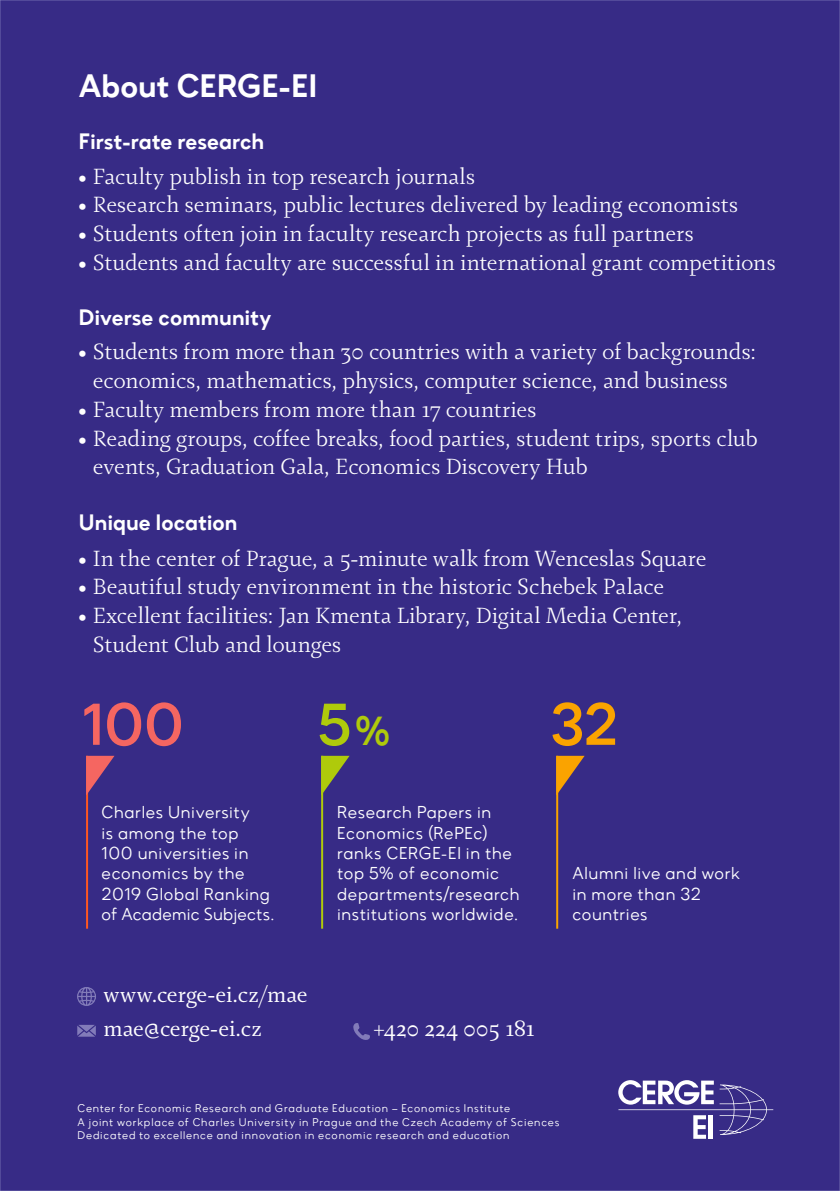
<style>
.page{position:relative;width:840px;height:1191px;background:#fff}
.page>*{position:absolute;margin:0;border:0;box-sizing:border-box;transform-origin:0 0}
.t1{font:600 58px "Zirkel";color:#f56661}
.t2{font:600 58px "Zirkel";color:#afca0b}
.t3{font:600 58px "Zirkel";color:#faa300}
.t4{font:700 32px "Zirkel";color:#fff}
.t5{font:24px/28.8px "Fazeta Light Text";color:#fff}
.t6{font:24px/34px "Fazeta Regular Text";color:#fff}
.t7{font:700 22px "Zirkel";color:#fff}
.t8{font:17px/20.4px "Zirkel";letter-spacing:.035em;color:#fff}
.t9{font:11px/13.2px "Zirkel";letter-spacing:.07em;color:#fff}
.s1{font-size:40px}
</style>
<div class="page">
<hr style="left:839px;top:0;width:1px;height:1191px;background:#372b86">
<div style="left:0;top:0;width:839px;height:1191px;background:#372b86"></div>
<svg style="left:618px;top:1080px;width:154px;height:58px"></svg>
<hr style="left:86px;top:756px;width:2px;height:172px;background:#ff5721">
<hr style="left:321px;top:756px;width:2px;height:172px;background:#afca0b">
<hr style="left:556px;top:756px;width:2px;height:172px;background:#faa300">
<svg style="left:86px;top:756px;width:28px;height:39px"></svg>
<svg style="left:323px;top:756px;width:26px;height:39px"></svg>
<svg style="left:556px;top:756px;width:28px;height:39px"></svg>
<svg style="left:77px;top:987px;width:19px;height:19px"></svg>
<svg style="left:353px;top:1023px;width:17px;height:17px"></svg>
<svg style="left:77px;top:1025px;width:19px;height:11px"></svg>
<h2 class="t4" style="left:79px;top:66px;width:239px">About CERGE-EI</h2>
<p class="t7" style="left:79px;top:128px;width:187px">First-rate research</p>
<p class="t5" style="left:79px;top:160px;width:397px">• Faculty publish in top research journals</p>
<p class="t5" style="left:79px;top:189px;width:660px">• Research seminars, public lectures delivered by leading economists</p>
<p class="t5" style="left:79px;top:218px;width:616px">• Students often join in faculty research projects as full partners</p>
<p class="t5" style="left:79px;top:247px;width:698px">• Students and faculty are successful in international grant competitions</p>
<p class="t7" style="left:79px;top:304px;width:194px">Diverse community</p>
<p class="t5" style="left:93px;top:336px;width:664px;text-indent:-14px">• Students from more than 30 countries with a variety of backgrounds: economics, mathematics, physics, computer science, and business</p>
<p class="t5" style="left:79px;top:394px;width:459px">• Faculty members from more than 17 countries</p>
<p class="t5" style="left:93px;top:422px;width:666px;text-indent:-14px">• Reading groups, coffee breaks, food parties, student trips, sports club events, Graduation Gala, Economics Discovery Hub</p>
<p class="t7" style="left:79px;top:508px;width:160px">Unique location</p>
<p class="t5" style="left:79px;top:542px;width:628px">• In the center of Prague, a 5-minute walk from Wenceslas Square</p>
<p class="t5" style="left:79px;top:571px;width:586px">• Beautiful study environment in the historic Schebek Palace</p>
<p class="t5" style="left:93px;top:600px;width:590px;text-indent:-14px">• Excellent facilities: Jan Kmenta Library, Digital Media Center,<br>Student Club and lounges</p>
<h1 class="t1" style="left:82px;top:689px;width:103px">100</h1>
<h1 class="t2" style="left:317px;top:689px;width:75px">5 <span class="s1">%</span></h1>
<h1 class="t3" style="left:550px;top:689px;width:70px">32</h1>
<p class="t8" style="left:101px;top:802px;width:174px">Charles University<br>is among the top<br>100 universities in economics by the<br>2019 Global Ranking of Academic Subjects.</p>
<p class="t8" style="left:337px;top:802px;width:184px">Research Papers in<br>Economics (RePEc) ranks CERGE-EI in the top 5% of economic departments/research institutions worldwide.</p>
<p class="t6" style="left:103px;top:976px;width:205px">www.cerge-ei.cz/mae mae@cerge-ei.cz</p>
<p class="t6" style="left:372px;top:1010px;width:164px">+420 224 005 181</p>
<p class="t8" style="left:572px;top:863px;width:169px">Alumni live and work in more than 32 countries</p>
<p class="t9" style="left:77px;top:1102px;width:483px">Center for Economic Research and Graduate Education – Economics Institute<br>A joint workplace of Charles University in Prague and the Czech Academy of Sciences<br>Dedicated to excellence and innovation in economic research and education</p>
</div>
